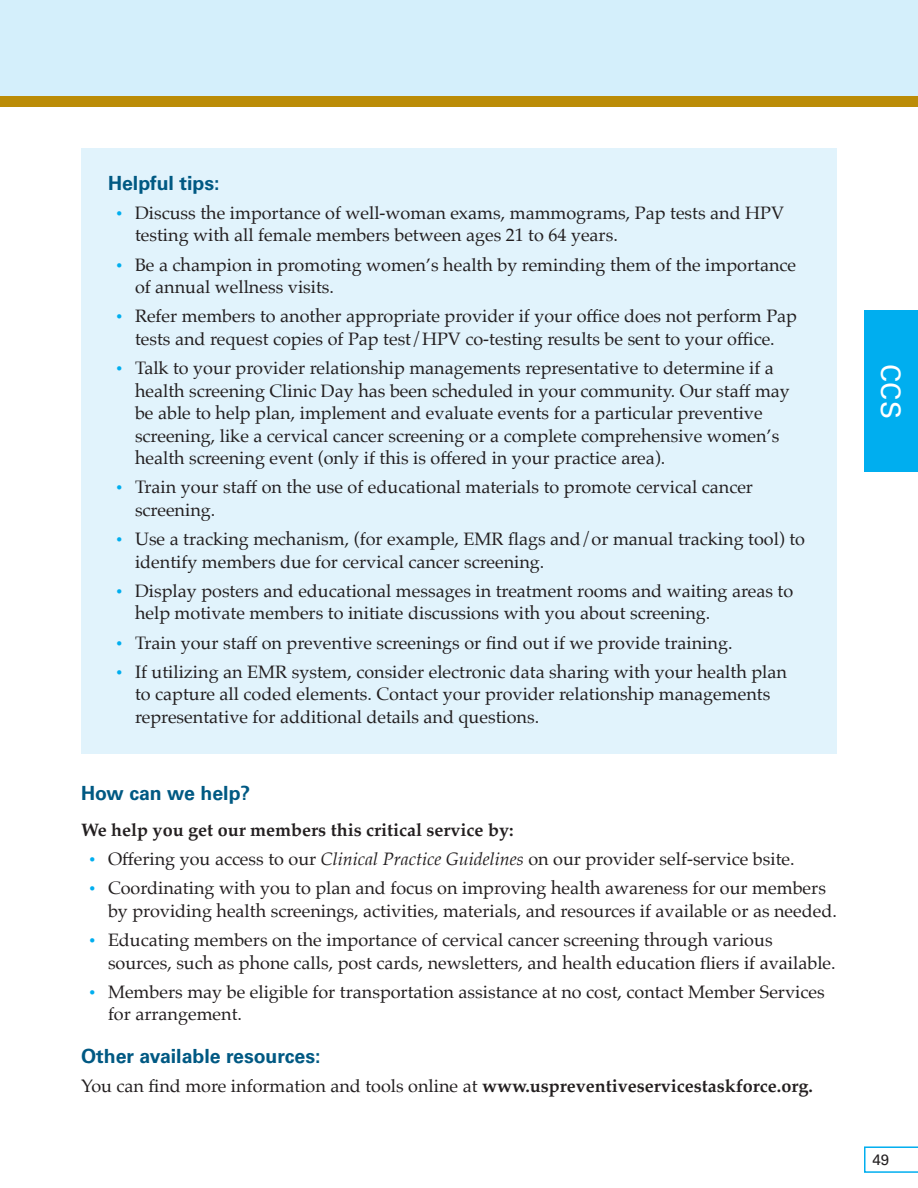
<style>
.page{position:relative;width:918px;height:1188px;background:#fff}
.page>*{position:absolute;margin:0;border:0;box-sizing:border-box;transform-origin:0 0}
.NC_Headline{font:27px "Univers LT Std";color:#fff}
.NC_Sub_head{font:700 19.5px "Univers LT Std";color:#005983}
.NC_Body_Copy{font:18px/22.5px "Palatino";color:#231f20}
.NC_Body_Copy-2{font:700 18px "Palatino";color:#231f20}
.t1{font:15px "Univers LT Std";color:#231f20}
.s1{font-weight:700;font-size:15px;color:#00aeef}
.s2{font-style:italic}
.s3{font-weight:700}
</style>
<div class="page">
<div style="left:0;top:0;width:918px;height:102px;background:#d4effb"></div>
<div style="left:0;top:96px;width:918px;height:11px;background:#bb8c07"></div>
<svg style="left:864px;top:1146px;width:54px;height:27px"></svg>
<div style="left:864px;top:310px;width:54px;height:162px;background:#00aeef"></div>
<div style="left:81px;top:148px;width:756px;height:606px;background:#e1f3fc"></div>
<p class="NC_Sub_head" style="left:108px;top:171px;width:113px">Helpful tips:</p>
<p class="NC_Body_Copy" style="left:135px;top:201px;width:651px;text-indent:-20px"><span class="s1">•</span> Discuss the importance of well-woman exams, mammograms, Pap tests and HPV testing with all female members between ages 21 to 64 years.</p>
<p class="NC_Body_Copy" style="left:135px;top:253px;width:663px;text-indent:-20px"><span class="s1">•</span> Be a champion in promoting women’s health by reminding them of the importance of annual wellness visits.</p>
<p class="NC_Body_Copy" style="left:115px;top:305px;width:684px;text-align:center"><span class="s1">•</span> Refer members to another appropriate provider if your office does not perform Pap tests and request copies of Pap test/HPV co-testing results be sent to your office.</p>
<p class="NC_Body_Copy" style="left:135px;top:357px;width:656px;text-indent:-20px"><span class="s1">•</span> Talk to your provider relationship managements representative to determine if a health screening Clinic Day has been scheduled in your community. Our staff may be able to help plan, implement and evaluate events for a particular preventive screening, like a cervical cancer screening or a complete comprehensive women’s health screening event (only if this is offered in your practice area).</p>
<p class="NC_Body_Copy" style="left:135px;top:476px;width:620px;text-indent:-20px"><span class="s1">•</span> Train your staff on the use of educational materials to promote cervical cancer screening.</p>
<p class="NC_Body_Copy" style="left:135px;top:528px;width:672px;text-indent:-20px"><span class="s1">•</span> Use a tracking mechanism, (for example, EMR flags and/or manual tracking tool) to identify members due for cervical cancer screening.</p>
<p class="NC_Body_Copy" style="left:135px;top:579px;width:660px;text-indent:-20px"><span class="s1">•</span> Display posters and educational messages in treatment rooms and waiting areas to help motivate members to initiate discussions with you about screening.</p>
<p class="NC_Body_Copy" style="left:115px;top:631px;width:619px"><span class="s1">•</span> Train your staff on preventive screenings or find out if we provide training.</p>
<p class="NC_Body_Copy" style="left:135px;top:660px;width:653px;text-indent:-20px"><span class="s1">•</span> If utilizing an EMR system, consider electronic data sharing with your health plan to capture all coded elements. Contact your provider relationship managements representative for additional details and questions.</p>
<p class="NC_Sub_head" style="left:81px;top:782px;width:171px">How can we help?</p>
<p class="NC_Body_Copy-2" style="left:81px;top:814px;width:434px">We help you get our members this critical service by:</p>
<p class="NC_Body_Copy" style="left:88px;top:848px;width:708px"><span class="s1">•</span> Offering you access to our <span class="s2">Clinical Practice Guidelines</span> on our provider self-service bsite.</p>
<p class="NC_Body_Copy" style="left:108px;top:877px;width:731px;text-indent:-20px"><span class="s1">•</span> Coordinating with you to plan and focus on improving health awareness for our members by providing health screenings, activities, materials, and resources if available or as needed.</p>
<p class="NC_Body_Copy" style="left:108px;top:929px;width:729px;text-indent:-20px"><span class="s1">•</span> Educating members on the importance of cervical cancer screening through various sources, such as phone calls, post cards, newsletters, and health education fliers if available.</p>
<p class="NC_Body_Copy" style="left:108px;top:980px;width:718px;text-indent:-20px"><span class="s1">•</span> Members may be eligible for transportation assistance at no cost, contact Member Services for arrangement.</p>
<p class="NC_Sub_head" style="left:81px;top:1045px;width:241px">Other available resources:</p>
<p class="NC_Body_Copy" style="left:81px;top:1075px;width:733px">You can find more information and tools online at <span class="s3">www.uspreventiveservicestaskforce.org.</span></p>
<p class="NC_Headline" style="left:907px;top:364px;width:56px;rotate:90deg">CCS</p>
<p class="t1" style="left:873px;top:1150px;width:18px">49</p>
</div>
